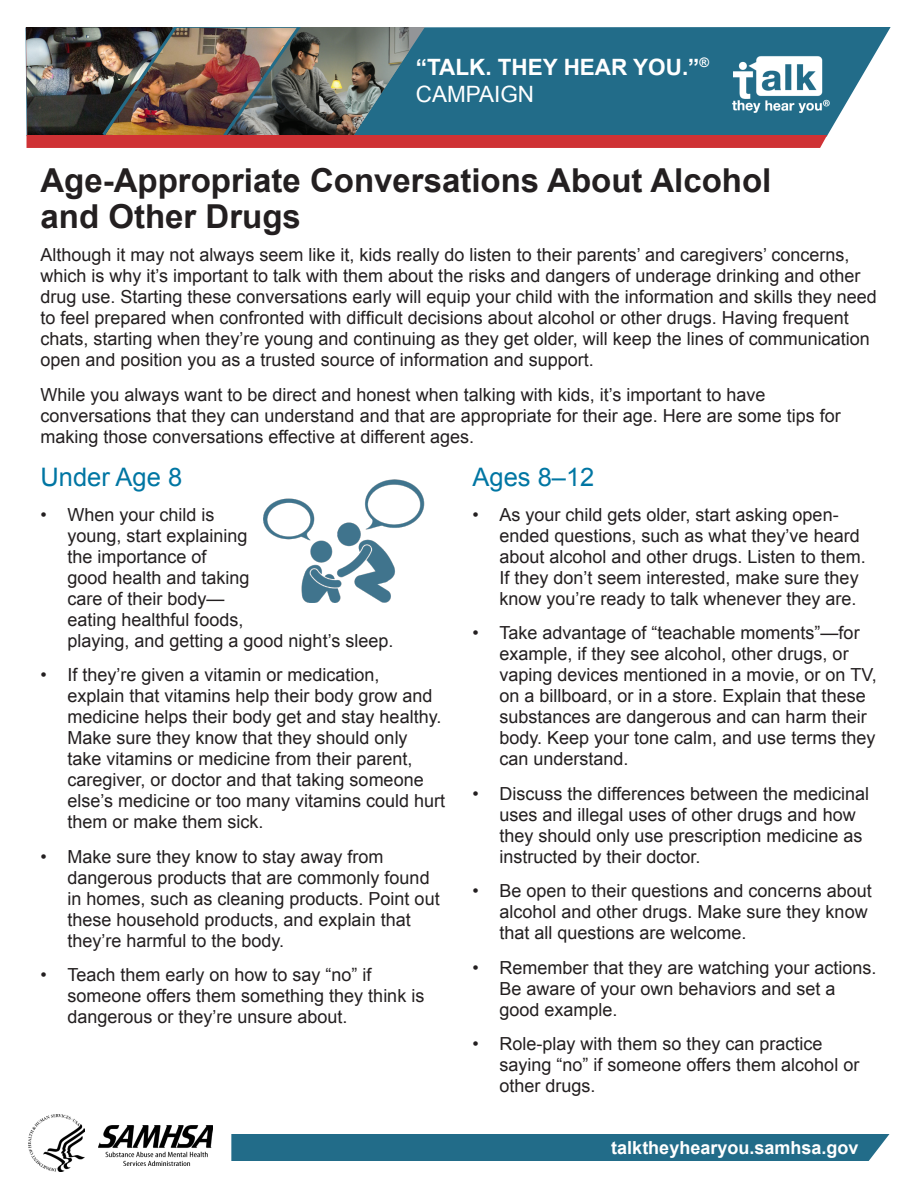
<style>
.page{position:relative;width:918px;height:1188px;background:#fff}
.page>*{position:absolute;margin:0;border:0;box-sizing:border-box;transform-origin:0 0}
.t1{font:700 33px/36px "Arial";color:#231f20}
.t2{font:25.5px "Arial";color:#0076a3}
.t3{font:700 22.5px/27px "Arial";color:#fff}
.t4{font:18px/21px "Arial";color:#231f20}
.t5{font:700 18px "Arial";color:#fff}
.s1{font-weight:400}
</style>
<div class="page">
<svg style="left:827px;top:27px;width:64px;height:109px"></svg>
<div style="left:231px;top:1134px;width:659px;height:27px;background:#226c89"></div>
<img style="left:98px;top:1125px;width:114px;height:40px">
<img style="left:29px;top:1115px;width:55px;height:56px">
<img style="left:26px;top:27px;width:801px;height:121px">
<img style="left:723px;top:43px;width:108px;height:80px">
<img style="left:264px;top:479px;width:161px;height:123px">
<p class="t3" style="left:416px;top:54px;width:295px">“TALK. THEY HEAR YOU.”<sup>®<br></sup><span class="s1">CAMPAIGN</span></p>
<h1 class="t1" style="left:40px;top:164px;width:732px">Age-Appropriate Conversations About Alcohol and Other Drugs</h1>
<p class="t4" style="left:40px;top:245px;width:838px">Although it may not always seem like it, kids really do listen to their parents’ and caregivers’ concerns, which is why it’s important to talk with them about the risks and dangers of underage drinking and other drug use. Starting these conversations early will equip your child with the information and skills they need to feel prepared when confronted with difficult decisions about alcohol or other drugs. Having frequent chats, starting when they’re young and continuing as they get older, will keep the lines of communication open and position you as a trusted source of information and support.</p>
<p class="t4" style="left:40px;top:384px;width:802px">While you always want to be direct and honest when talking with kids, it’s important to have conversations that they can understand and that are appropriate for their age. Here are some tips for making those conversations effective at different ages.</p>
<h2 class="t2" style="left:40px;top:461px;width:143px">Under Age 8</h2>
<p class="t4" style="left:68px;top:504px;width:327px;text-indent:-27px">• When your child is<br>young, start explaining<br>the importance of<br>good health and taking<br>care of their body—<br>eating healthful foods,<br>playing, and getting a good night’s sleep.</p>
<p class="t4" style="left:68px;top:665px;width:379px;text-indent:-27px">• If they’re given a vitamin or medication,<br>explain that vitamins help their body grow and medicine helps their body get and stay healthy.<br>Make sure they know that they should only take vitamins or medicine from their parent, caregiver, or doctor and that taking someone else’s medicine or too many vitamins could hurt them or make them sick.</p>
<p class="t4" style="left:68px;top:846px;width:374px;text-indent:-27px">• Make sure they know to stay away from dangerous products that are commonly found in homes, such as cleaning products. Point out these household products, and explain that they’re harmful to the body.</p>
<p class="t4" style="left:68px;top:965px;width:358px;text-indent:-27px">• Teach them early on how to say “no” if someone offers them something they think is dangerous or they’re unsure about.</p>
<h2 class="t2" style="left:472px;top:461px;width:123px">Ages 8–12</h2>
<p class="t4" style="left:500px;top:504px;width:368px;text-indent:-27px">• As your child gets older, start asking open&shy;ended questions, such as what they’ve heard about alcohol and other drugs. Listen to them.<br>If they don’t seem interested, make sure they know you’re ready to talk whenever they are.</p>
<p class="t4" style="left:500px;top:623px;width:379px;text-indent:-27px">• Take advantage of “teachable moments”—for example, if they see alcohol, other drugs, or vaping devices mentioned in a movie, or on TV, on a billboard, or in a store. Explain that these substances are dangerous and can harm their body. Keep your tone calm, and use terms they can understand.</p>
<p class="t4" style="left:500px;top:783px;width:371px;text-indent:-27px">• Discuss the differences between the medicinal uses and illegal uses of other drugs and how they should only use prescription medicine as instructed by their doctor.</p>
<p class="t4" style="left:500px;top:881px;width:374px;text-indent:-27px">• Be open to their questions and concerns about alcohol and other drugs. Make sure they know that all questions are welcome.</p>
<p class="t4" style="left:500px;top:957px;width:379px;text-indent:-27px">• Remember that they are watching your actions.<br>Be aware of your own behaviors and set a good example.</p>
<p class="t4" style="left:500px;top:1034px;width:361px;text-indent:-27px">• Role-play with them so they can practice saying “no” if someone offers them alcohol or other drugs.</p>
<p class="t5" style="left:611px;top:1136px;width:249px">talktheyhearyou.samhsa.gov</p>
</div>
